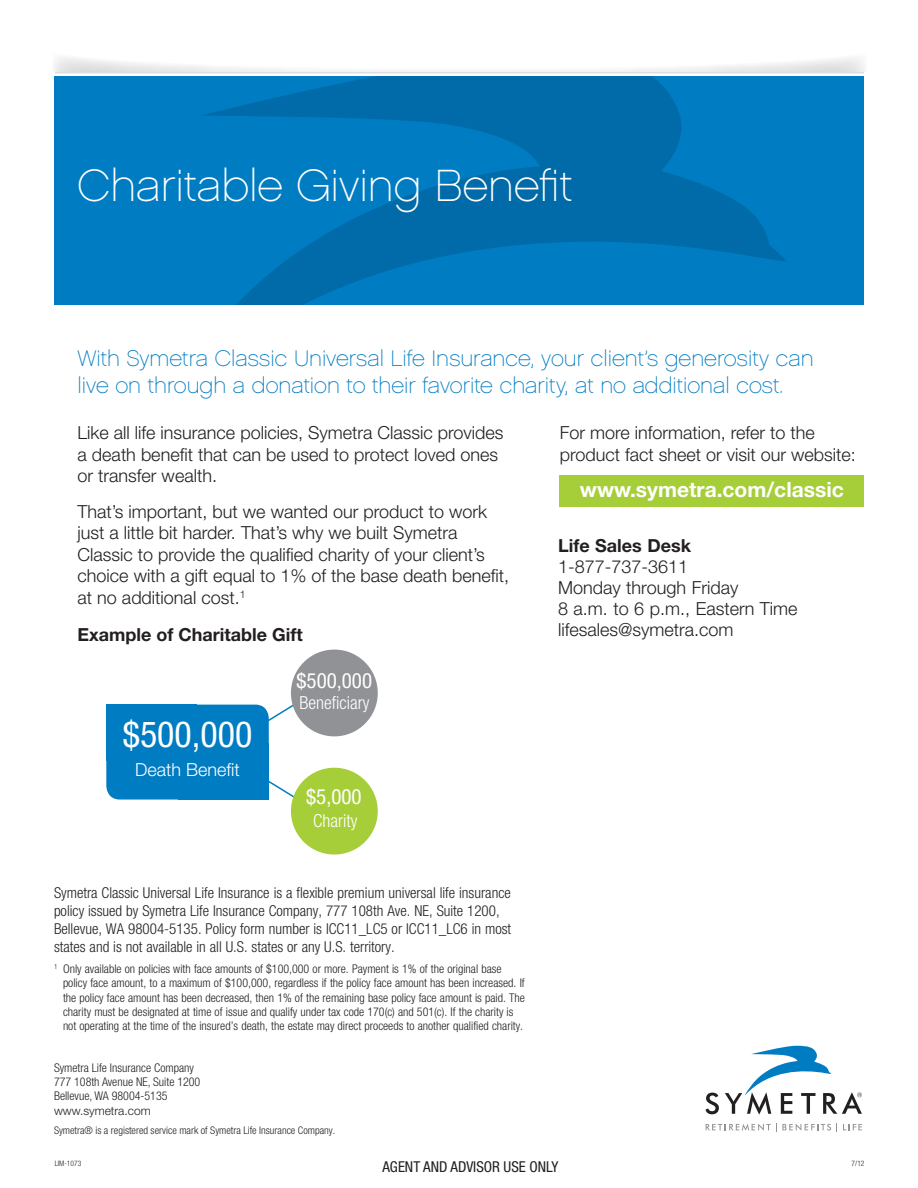
<style>
.page{position:relative;width:918px;height:1188px;background:#fff}
.page>*{position:absolute;margin:0;border:0;box-sizing:border-box;transform-origin:0 0}
.t1{font:45px "Chalet Paris Nineteen Sixty";color:#fff}
.t2{font:condensed 36px "Helvetica Neue LT Pro";color:#fff}
.t3{font:22.5px/27px "Chalet Paris Nineteen Sixty";color:#007cc2}
.t4{font:700 21px "Helvetica Neue LT Pro";color:#fff}
.t5{font:condensed 21px "Helvetica Neue LT Pro";color:#fff}
.t6{font:300 18px/21.6px "Helvetica Neue LT Std";color:#231f20}
.t7{font:700 18px "Helvetica Neue LT Pro";color:#231f20}
.t8{font:300 condensed 18px "Helvetica Neue LT Pro";color:#fff}
.t9{font:300 18px "Helvetica Neue LT Std";color:#fff}
.t10{font:300 condensed 15px/18px "Helvetica Neue LT Pro";color:#231f20}
.t11{font:condensed 15px "Helvetica Neue LT Pro";color:#231f20}
.t12{font:300 condensed 12px/14.4px "Helvetica Neue LT Pro";color:#231f20}
.t13{font:300 12px "Helvetica Neue LT Std";color:#231f20}
.t14{font:300 condensed 10.5px "Helvetica Neue LT Pro";color:#231f20}
.t15{font:300 condensed 7.5px "Helvetica Neue LT Pro";color:#231f20}
</style>
<div class="page">
<svg style="left:262px;top:701px;width:36px;height:20px"></svg>
<svg style="left:269px;top:780px;width:30px;height:20px"></svg>
<svg style="left:54px;top:58px;width:810px;height:14px"></svg>
<hr style="left:55px;top:72px;width:809px;height:1px;background:#dcdddf">
<div style="left:54px;top:76px;width:810px;height:229px;background:#007cc2"></div>
<svg style="left:201px;top:76px;width:585px;height:229px"></svg>
<div style="left:560px;top:475px;width:304px;height:32px;background:#a6ce39"></div>
<svg style="left:706px;top:1123px;width:131px;height:9px"></svg>
<svg style="left:843px;top:1124px;width:19px;height:6px"></svg>
<svg style="left:706px;top:1093px;width:13px;height:21px"></svg>
<svg style="left:725px;top:1046px;width:137px;height:69px"></svg>
<div style="left:106px;top:705px;width:163px;height:95px;background:#007cc2;border-radius:14px"></div>
<div style="left:106px;top:705px;width:91px;height:56px;background:#007cc2"></div>
<div style="left:178px;top:743px;width:91px;height:57px;background:#007cc2"></div>
<div style="left:291px;top:650px;width:87px;height:86px;background:#919295;border-radius:50%"></div>
<div style="left:291px;top:768px;width:87px;height:87px;background:#a6ce39;border-radius:50%"></div>
<h1 class="t1" style="left:78px;top:160px;width:496px">Charitable Giving Benefit</h1>
<h3 class="t3" style="left:78px;top:344px;width:738px">With Symetra Classic Universal Life Insurance, your client’s generosity can live on through a donation to their favorite charity, at no additional cost.</h3>
<h3 class="t6" style="left:78px;top:422px;width:427px">Like all life insurance policies, Symetra Classic provides a death benefit that can be used to protect loved ones or transfer wealth.</h3>
<p class="t6" style="left:78px;top:500px;width:433px">That’s important, but we wanted our product to work just a little bit harder. That’s why we built Symetra Classic to provide the qualified charity of your client’s choice with a gift equal to 1% of the base death benefit, at no additional cost.<sup>1</sup></p>
<h3 class="t6" style="left:560px;top:422px;width:298px">For more information, refer to the product fact sheet or visit our website:</h3>
<h3 class="t4" style="left:580px;top:477px;width:265px">www.symetra.com/classic</h3>
<h3 class="t7" style="left:558px;top:534px;width:134px">Life Sales Desk</h3>
<h3 class="t6" style="left:558px;top:555px;width:241px;line-height:21px">1-877-737-3611<br>Monday through Friday<br>8 a.m. to 6 p.m., Eastern Time lifesales@symetra.com</h3>
<h3 class="t7" style="left:78px;top:623px;width:227px">Example of Charitable Gift</h3>
<h2 class="t2" style="left:123px;top:713px;width:131px">$500,000</h2>
<h3 class="t9" style="left:135px;top:758px;width:106px">Death Benefit</h3>
<h3 class="t5" style="left:297px;top:668px;width:77px">$500,000</h3>
<h3 class="t8" style="left:299px;top:692px;width:72px">Beneficiary</h3>
<h3 class="t5" style="left:306px;top:784px;width:57px">$5,000</h3>
<h3 class="t8" style="left:313px;top:811px;width:46px">Charity</h3>
<p class="t10" style="left:54px;top:883px;width:459px">Symetra Classic Universal Life Insurance is a flexible premium universal life insurance policy issued by Symetra Life Insurance Company, 777 108th Ave. NE, Suite 1200, Bellevue, WA 98004-5135. Policy form number is ICC11_LC5 or ICC11_LC6 in most states and is not available in all U.S. states or any U.S. territory.</p>
<p class="t12" style="left:63px;top:961px;width:463px;text-indent:-9px"><sup>1</sup> Only available on policies with face amounts of $100,000 or more. Payment is 1% of the original base policy face amount, to a maximum of $100,000, regardless if the policy face amount has been increased. If the policy face amount has been decreased, then 1% of the remaining base policy face amount is paid. The charity must be designated at time of issue and qualify under tax code 170(c) and 501(c). If the charity is not operating at the time of the insured’s death, the estate may direct proceeds to another qualified charity.</p>
<p class="t12" style="left:54px;top:1060px;width:148px">Symetra Life Insurance Company<br>777 108th Avenue NE, Suite 1200<br>Bellevue, WA 98004-5135</p>
<p class="t13" style="left:54px;top:1103px;width:98px">www.symetra.com</p>
<p class="t14" style="left:54px;top:1124px;width:283px">Symetra® is a registered service mark of Symetra Life Insurance Company.</p>
<p class="t11" style="left:382px;top:1158px;width:177px">AGENT AND ADVISOR USE ONLY</p>
<p class="t15" style="left:55px;top:1159px;width:28px">LIM-1073</p>
<p class="t15" style="left:852px;top:1159px;width:14px">7/12</p>
</div>
